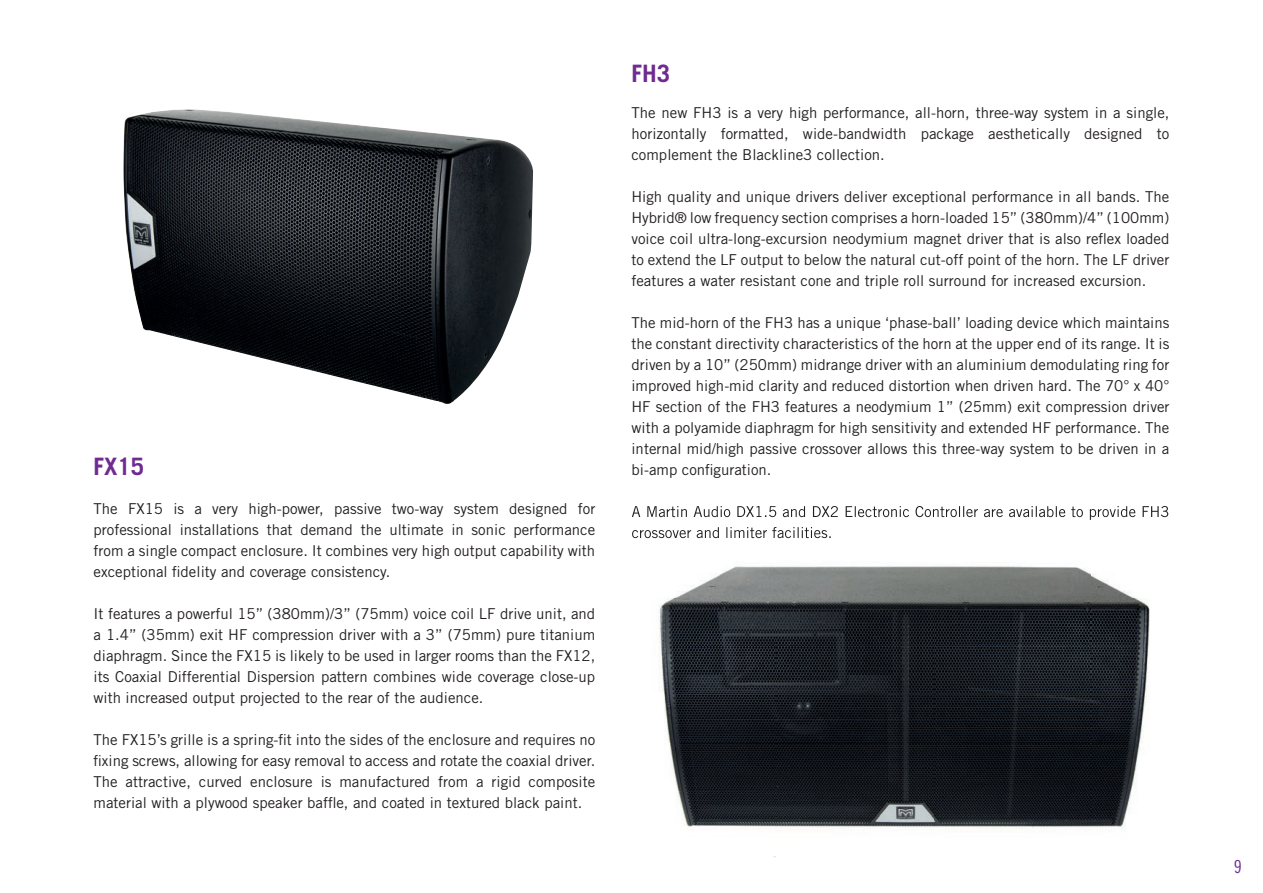
<style>
.page{position:relative;width:1263px;height:893px;background:#fff}
.page>*{position:absolute;margin:0;border:0;box-sizing:border-box;transform-origin:0 0}
.t1{font:700 24px "Trade Gothic";color:#702b91}
.t2{font:18px "Trade Gothic Cond Eighteen";color:#702b91}
.t3{font:15px/21px "Trade Gothic";color:#231f20;text-align:justify}
</style>
<div class="page">
<img style="left:123px;top:109px;width:410px;height:295px">
<img style="left:634px;top:538px;width:516px;height:320px">
<img style="left:632px;top:506px;width:537px;height:14px">
<img style="left:632px;top:527px;width:199px;height:11px">
<h1 class="t1" style="left:94px;top:451px;width:52px">FX15</h1>
<p class="t3" style="left:94px;top:498px;width:503px">The FX15 is a very high-power, passive two-way system designed for professional installations that demand the ultimate in sonic performance from a single compact enclosure. It combines very high output capability with exceptional fidelity and coverage consistency.</p>
<p class="t3" style="left:94px;top:603px;width:503px">It features a powerful 15” (380mm)/3” (75mm) voice coil LF drive unit, and a 1.4” (35mm) exit HF compression driver with a 3” (75mm) pure titanium diaphragm. Since the FX15 is likely to be used in larger rooms than the FX12, its Coaxial Differential Dispersion pattern combines wide coverage close-up with increased output projected to the rear of the audience.</p>
<p class="t3" style="left:94px;top:729px;width:503px">The FX15’s grille is a spring-fit into the sides of the enclosure and requires no fixing screws, allowing for easy removal to access and rotate the coaxial driver.<br>The attractive, curved enclosure is manufactured from a rigid composite material with a plywood speaker baffle, and coated in textured black paint.</p>
<h1 class="t1" style="left:631px;top:59px;width:40px">FH3</h1>
<p class="t3" style="left:631px;top:102px;width:539px">The new FH3 is a very high performance, all-horn, three-way system in a single, horizontally formatted, wide-bandwidth package aesthetically designed to complement the Blackline3 collection.</p>
<p class="t3" style="left:631px;top:186px;width:539px">High quality and unique drivers deliver exceptional performance in all bands. The Hybrid® low frequency section comprises a horn-loaded 15” (380mm)/4” (100mm) voice coil ultra-long-excursion neodymium magnet driver that is also reflex loaded to extend the LF output to below the natural cut-off point of the horn. The LF driver features a water resistant cone and triple roll surround for increased excursion.</p>
<p class="t3" style="left:631px;top:312px;width:539px">The mid-horn of the FH3 has a unique ‘phase-ball’ loading device which maintains the constant directivity characteristics of the horn at the upper end of its range. It is driven by a 10” (250mm) midrange driver with an aluminium demodulating ring for improved high-mid clarity and reduced distortion when driven hard. The 70° x 40° HF section of the FH3 features a neodymium 1” (25mm) exit compression driver with a polyamide diaphragm for high sensitivity and extended HF performance. The internal mid/high passive crossover allows this three-way system to be driven in a bi-amp configuration.</p>
<p class="t2" style="left:1234px;top:856px;width:9px">9</p>
</div>
